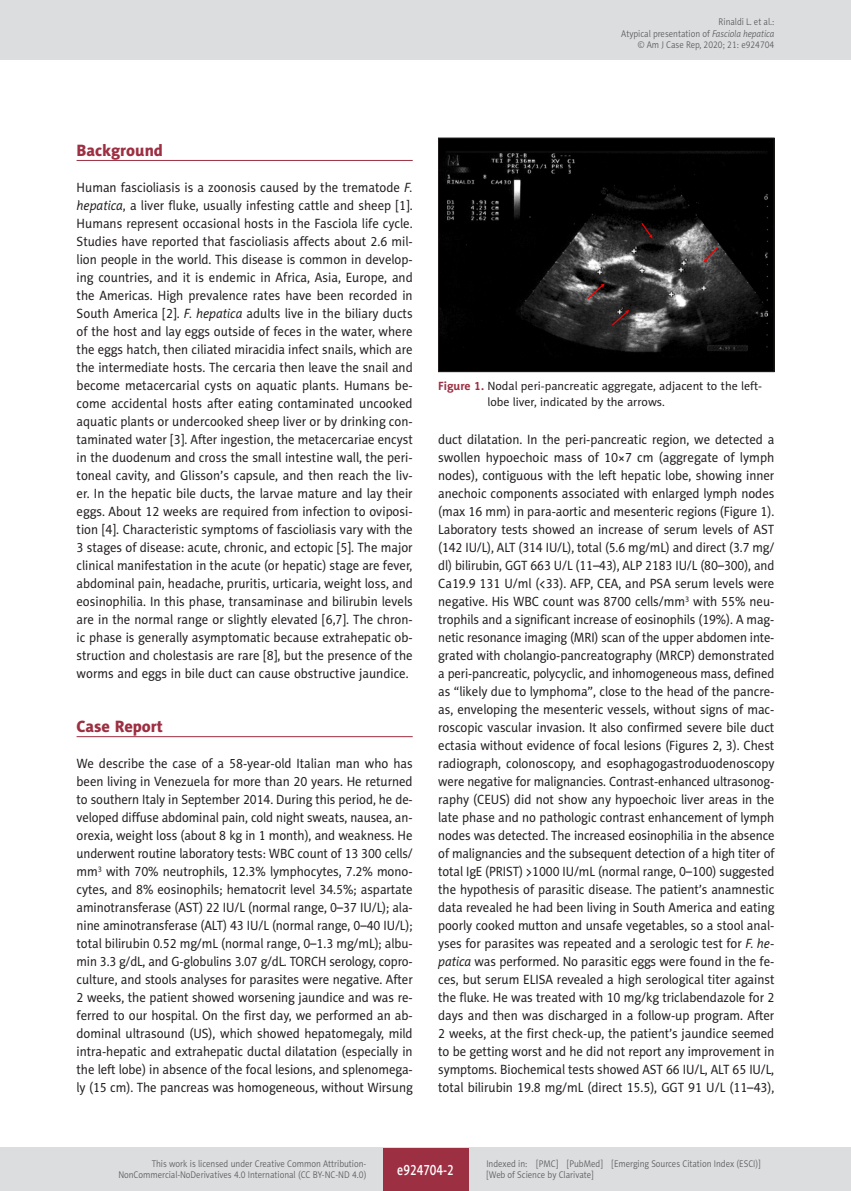
<style>
.page{position:relative;width:851px;height:1191px;background:#fff}
.page>*{position:absolute;margin:0;border:0;box-sizing:border-box;transform-origin:0 0}
.AJCR_Headline_1{font:16.5px "Naomi Sans EFN Heavy";color:#9d2f42}
.AJCR_e-PAGINA{font:15px "Naomi Sans EFN Medium";color:#fff;scale:.8 1}
.AJCR_Body{font:13.5px/18px "Naomi Sans EFN";letter-spacing:-.005em;color:#231f20;text-align:justify;scale:.95 1}
.AJCR_Rycina_tytul{font:12px/15.8px "Naomi Sans EFN";color:#231f20}
.AJCR_pagina_zywa{font:9.75px/11.2px "Naomi Sans EFN Light";color:#57585a;text-align:right;scale:.9 1}
.AJCR_pagina_sygnatur{font:9.75px "Naomi Sans EFN Light";color:#57585a;scale:.9 1}
.s1{font-style:italic}
.s2{font-weight:700;color:#9d2f42}
</style>
<div class="page">
<hr style="left:77px;top:160px;width:335px;height:1px;background:#9d2f42">
<hr style="left:77px;top:736px;width:335px;height:1px;background:#9d2f42">
<img style="left:440px;top:140px;width:332px;height:230px">
<div style="left:438px;top:138px;width:336px;height:234px;border:1px solid #231f20"></div>
<div style="left:0;top:0;width:850px;height:60px;background:#dcdddf"></div>
<hr style="left:850px;top:0;width:1px;height:60px;background:#dcdddf">
<div style="left:0;top:1148px;width:850px;height:43px;background:#dcdddf"></div>
<div style="left:383px;top:1147px;width:85px;height:43px;background:#9d2f42"></div>
<p class="AJCR_pagina_zywa" style="left:621px;top:16px;width:172px">Rinaldi L. et al.:<br>Atypical presentation of <span class="s1">Fasciola hepatica</span></p>
<p class="AJCR_pagina_sygnatur" style="left:637px;top:39px;width:153px">© Am J Case Rep, 2020; 21: e924704</p>
<p class="AJCR_Headline_1" style="left:77px;top:140px;width:88px">Background</p>
<p class="AJCR_Body" style="left:77px;top:178px;width:355px">Human fascioliasis is a zoonosis caused by the trematode <span class="s1">F. hepatica</span>, a liver fluke, usually infesting cattle and sheep [1].<br>Humans represent occasional hosts in the Fasciola life cycle.<br>Studies have reported that fascioliasis affects about 2.6 mil&shy;lion people in the world. This disease is common in develop&shy;ing countries, and it is endemic in Africa, Asia, Europe, and the Americas. High prevalence rates have been recorded in South America [2]. <span class="s1">F. hepatica</span> adults live in the biliary ducts of the host and lay eggs outside of feces in the water, where the eggs hatch, then ciliated miracidia infect snails, which are the intermediate hosts. The cercaria then leave the snail and become metacercarial cysts on aquatic plants. Humans be&shy;come accidental hosts after eating contaminated uncooked aquatic plants or undercooked sheep liver or by drinking con&shy;taminated water [3]. After ingestion, the metacercariae encyst in the duodenum and cross the small intestine wall, the peri&shy;toneal cavity, and Glisson’s capsule, and then reach the liv&shy;er. In the hepatic bile ducts, the larvae mature and lay their eggs. About 12 weeks are required from infection to oviposi&shy;tion [4]. Characteristic symptoms of fascioliasis vary with the 3 stages of disease: acute, chronic, and ectopic [5]. The major clinical manifestation in the acute (or hepatic) stage are fever, abdominal pain, headache, pruritis, urticaria, weight loss, and eosinophilia. In this phase, transaminase and bilirubin levels are in the normal range or slightly elevated [6,7]. The chron&shy;ic phase is generally asymptomatic because extrahepatic ob&shy;struction and cholestasis are rare [8], but the presence of the worms and eggs in bile duct can cause obstructive jaundice.</p>
<p class="AJCR_Headline_1" style="left:77px;top:716px;width:88px">Case Report</p>
<p class="AJCR_Body" style="left:77px;top:754px;width:355px">We describe the case of a 58-year-old Italian man who has been living in Venezuela for more than 20 years. He returned to southern Italy in September 2014. During this period, he de&shy;veloped diffuse abdominal pain, cold night sweats, nausea, an&shy;orexia, weight loss (about 8 kg in 1 month), and weakness. He underwent routine laboratory tests: WBC count of 13 300 cells/ mm<sup>3</sup> with 70% neutrophils, 12.3% lymphocytes, 7.2% mono&shy;cytes, and 8% eosinophils; hematocrit level 34.5%; aspartate aminotransferase (AST) 22 IU/L (normal range, 0–37 IU/L); ala&shy;nine aminotransferase (ALT) 43 IU/L (normal range, 0–40 IU/L); total bilirubin 0.52 mg/mL (normal range, 0–1.3 mg/mL); albu&shy;min 3.3 g/dL, and G-globulins 3.07 g/dL. TORCH serology, copro&shy;culture, and stools analyses for parasites were negative. After 2 weeks, the patient showed worsening jaundice and was re&shy;ferred to our hospital. On the first day, we performed an ab&shy;dominal ultrasound (US), which showed hepatomegaly, mild intra-hepatic and extrahepatic ductal dilatation (especially in the left lobe) in absence of the focal lesions, and splenomega&shy;ly (15 cm). The pancreas was homogeneous, without Wirsung</p>
<p class="AJCR_Rycina_tytul" style="left:487px;top:378px;width:276px;text-indent:-49px"><span class="s2">Figure 1.</span> Nodal peri-pancreatic aggregate, adjacent to the left&shy;lobe liver, indicated by the arrows.</p>
<p class="AJCR_Body" style="left:438px;top:430px;width:355px">duct dilatation. In the peri-pancreatic region, we detected a swollen hypoechoic mass of 10×7 cm (aggregate of lymph nodes), contiguous with the left hepatic lobe, showing inner anechoic components associated with enlarged lymph nodes (max 16 mm) in para-aortic and mesenteric regions (Figure 1).<br>Laboratory tests showed an increase of serum levels of AST (142 IU/L), ALT (314 IU/L), total (5.6 mg/mL) and direct (3.7 mg/ dl) bilirubin, GGT 663 U/L (11–43), ALP 2183 IU/L (80–300), and Ca19.9 131 U/ml (&lt;33). AFP, CEA, and PSA serum levels were negative. His WBC count was 8700 cells/mm<sup>3</sup> with 55% neu&shy;trophils and a significant increase of eosinophils (19%). A mag&shy;netic resonance imaging (MRI) scan of the upper abdomen inte&shy;grated with cholangio-pancreatography (MRCP) demonstrated a peri-pancreatic, polycyclic, and inhomogeneous mass, defined as “likely due to lymphoma”, close to the head of the pancre&shy;as, enveloping the mesenteric vessels, without signs of mac&shy;roscopic vascular invasion. It also confirmed severe bile duct ectasia without evidence of focal lesions (Figures 2, 3). Chest radiograph, colonoscopy, and esophagogastroduodenoscopy were negative for malignancies. Contrast-enhanced ultrasonog&shy;raphy (CEUS) did not show any hypoechoic liver areas in the late phase and no pathologic contrast enhancement of lymph nodes was detected. The increased eosinophilia in the absence of malignancies and the subsequent detection of a high titer of total IgE (PRIST) &gt;1000 IU/mL (normal range, 0–100) suggested the hypothesis of parasitic disease. The patient’s anamnestic data revealed he had been living in South America and eating poorly cooked mutton and unsafe vegetables, so a stool anal&shy;yses for parasites was repeated and a serologic test for <span class="s1">F. he&shy;patica</span> was performed. No parasitic eggs were found in the fe&shy;ces, but serum ELISA revealed a high serological titer against the fluke. He was treated with 10 mg/kg triclabendazole for 2 days and then was discharged in a follow-up program. After 2 weeks, at the first check-up, the patient’s jaundice seemed to be getting worst and he did not report any improvement in symptoms. Biochemical tests showed AST 66 IU/L, ALT 65 IU/L, total bilirubin 19.8 mg/mL (direct 15.5), GGT 91 U/L (11–43),</p>
<p class="AJCR_pagina_zywa" style="left:118px;top:1158px;width:277px">This work is licensed under Creative Common Attribution-<br>NonCommercial-NoDerivatives 4.0 International (CC BY-NC-ND 4.0)</p>
<p class="AJCR_e-PAGINA" style="left:397px;top:1160px;width:72px">e924704-2</p>
<p class="AJCR_pagina_zywa" style="left:486px;top:1158px;width:306px;text-align:left">Indexed in: [PMC] [PubMed] [Emerging Sources Citation Index (ESCI)] [Web of Science by Clarivate]</p>
</div>
